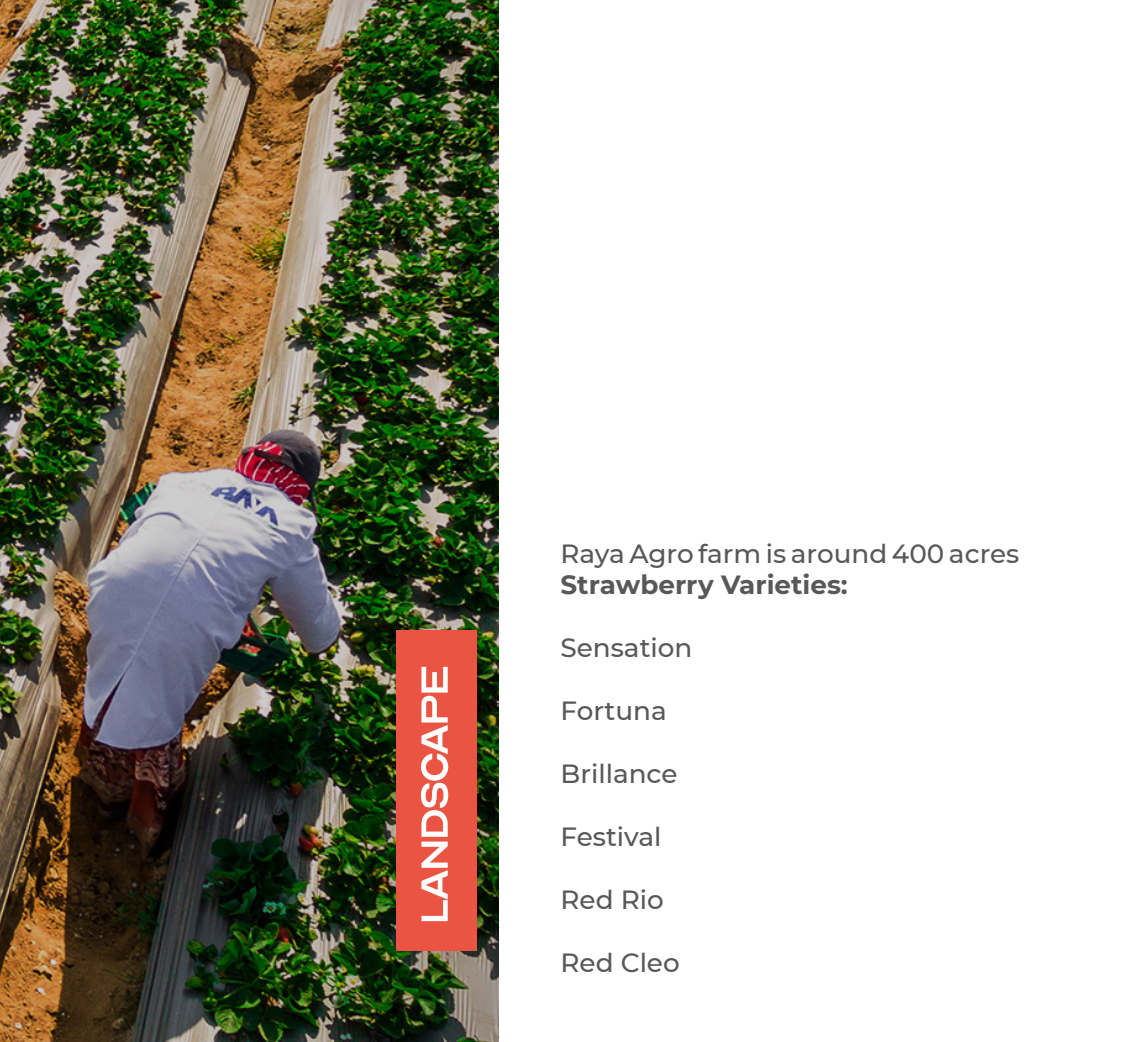
<style>
.page{position:relative;width:1141px;height:1042px;background:#fff}
.page>*{position:absolute;margin:0;border:0;box-sizing:border-box;transform-origin:0 0}
.t1{font:52.5px "Optician Sans";letter-spacing:-.06em;color:#fff}
.t2{font:500 26.25px "Montserrat";color:#57585a}
.t3{font:700 26.25px "Montserrat";color:#57585a}
</style>
<div class="page">
<img style="left:0;top:0;width:499px;height:1042px">
<div style="left:397px;top:630px;width:80px;height:321px;background:#eb5443"></div>
<p class="t1" style="left:410px;top:925px;width:263px;rotate:-90deg">LANDSCAPE</p>
<p class="t2" style="left:561px;top:535px;width:460px">Raya Agro farm is around 400 acres</p>
<p class="t3" style="left:561px;top:566px;width:289px">Strawberry Varieties:</p>
<p class="t2" style="left:561px;top:629px;width:133px">Sensation</p>
<p class="t2" style="left:561px;top:692px;width:108px">Fortuna</p>
<p class="t2" style="left:561px;top:755px;width:118px">Brillance</p>
<p class="t2" style="left:561px;top:818px;width:102px">Festival</p>
<p class="t2" style="left:561px;top:881px;width:105px">Red Rio</p>
<p class="t2" style="left:561px;top:944px;width:121px">Red Cleo</p>
</div>
